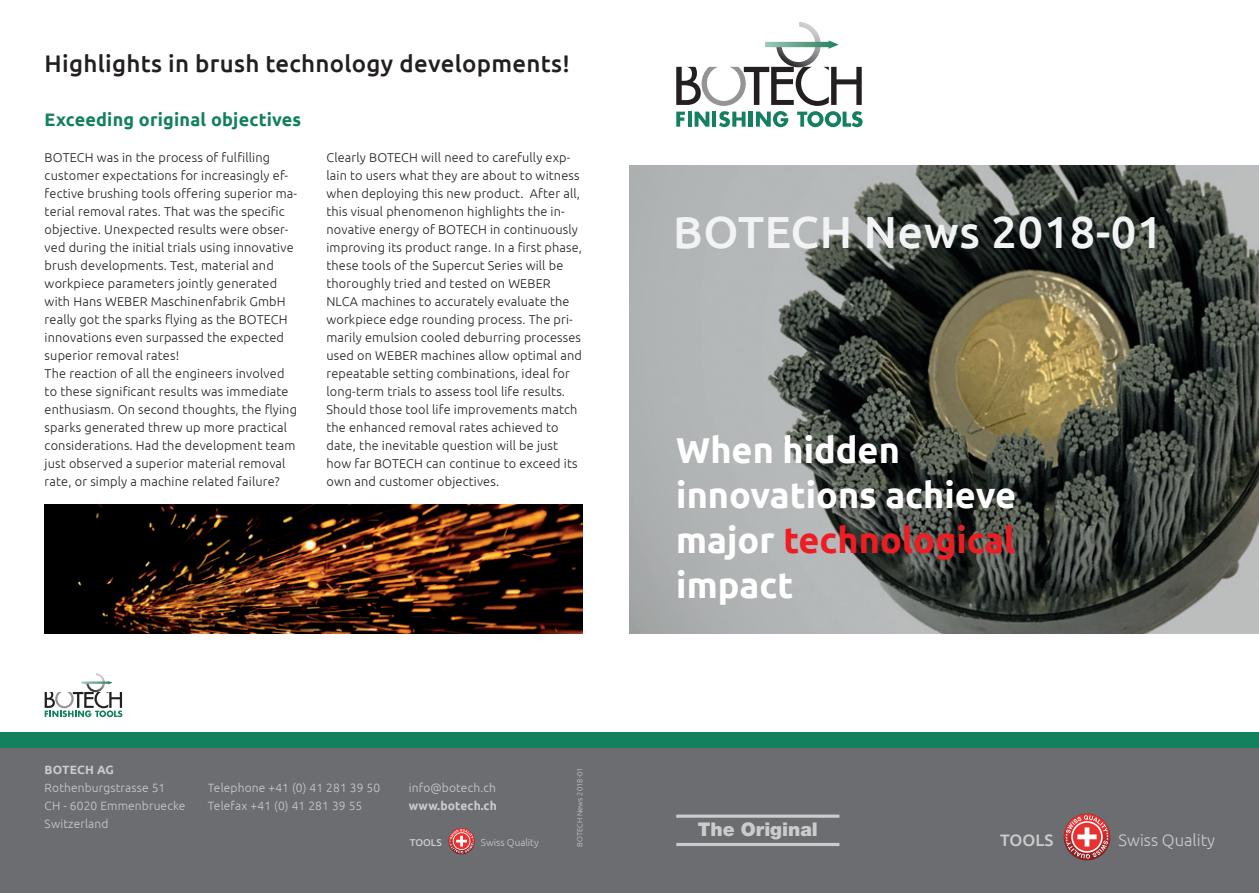
<style>
.page{position:relative;width:1259px;height:893px;background:#fff}
.page>*{position:absolute;margin:0;border:0;box-sizing:border-box;transform-origin:0 0}
.t1{font:500 45px "Ubuntu";letter-spacing:.01em;color:#f2f3f4}
.t2{font:700 36px/45px "Ubuntu";color:#fff}
.t3{font:500 24px "Ubuntu";letter-spacing:.01em;color:#231f20}
.t4{font:900 18.9px "Helvetica Neue";color:#cbccce}
.t5{font:700 18px "Ubuntu";letter-spacing:.01em;color:#13805e}
.t6{font:300 16.65px "Ubuntu";color:#cbccce}
.t7{font:500 16.65px "Ubuntu";color:#cbccce}
.t8{font:300 12.75px/18px "Ubuntu";letter-spacing:.01em;color:#231f20}
.t9{font:300 12px/18px "Ubuntu";letter-spacing:.01em;color:#cbccce}
.t10{font:700 12px "Ubuntu";letter-spacing:.01em;color:#cbccce}
.t11{font:300 9.9px "Ubuntu";color:#cbccce}
.t12{font:500 9.9px "Ubuntu";color:#cbccce}
.t13{font:300 7.5px "Ubuntu";letter-spacing:.01em;color:#cbccce}
.s1{color:#ee1d23}
</style>
<div class="page">
<img style="left:629px;top:166px;width:630px;height:468px">
<div style="left:629px;top:732px;width:630px;height:17px;background:#13805e"></div>
<div style="left:629px;top:748px;width:630px;height:145px;background:#6c6d70"></div>
<svg style="left:676px;top:22px;width:186px;height:105px"></svg>
<div style="left:0;top:732px;width:629px;height:17px;background:#13805e"></div>
<div style="left:0;top:748px;width:629px;height:145px;background:#6c6d70"></div>
<svg style="left:45px;top:673px;width:77px;height:44px"></svg>
<img style="left:45px;top:504px;width:537px;height:130px">
<hr style="left:676px;top:815px;width:163px;height:3px;background:#cbccce">
<hr style="left:676px;top:843px;width:163px;height:3px;background:#cbccce">
<svg style="left:1063px;top:813px;width:47px;height:47px"></svg>
<svg style="left:448px;top:828px;width:27px;height:26px"></svg>
<h3 class="t3" style="left:45px;top:48px;width:526px">Highlights in brush technology developments!</h3>
<h3 class="t5" style="left:45px;top:109px;width:258px">Exceeding original objectives</h3>
<p class="t8" style="left:45px;top:148px;width:254px">BOTECH was in the process of fulfilling customer expectations for increasingly ef&shy;fective brushing tools offering superior ma&shy;terial removal rates. That was the specific objective. Unexpected results were obser&shy;ved during the initial trials using innovative brush developments. Test, material and workpiece parameters jointly generated with Hans WEBER Maschinenfabrik GmbH really got the sparks flying as the BOTECH innovations even surpassed the expected superior removal rates!<br>The reaction of all the engineers involved to these significant results was immediate enthusiasm. On second thoughts, the flying sparks generated threw up more practical considerations. Had the development team just observed a superior material removal rate, or simply a machine related failure?</p>
<p class="t8" style="left:326px;top:148px;width:257px">Clearly BOTECH will need to carefully exp&shy;lain to users what they are about to witness when deploying this new product. After all, this visual phenomenon highlights the in&shy;novative energy of BOTECH in continuously improving its product range. In a first phase, these tools of the Supercut Series will be thoroughly tried and tested on WEBER NLCA machines to accurately evaluate the workpiece edge rounding process. The pri&shy;marily emulsion cooled deburring processes used on WEBER machines allow optimal and repeatable setting combinations, ideal for long-term trials to assess tool life results.<br>Should those tool life improvements match the enhanced removal rates achieved to date, the inevitable question will be just how far BOTECH can continue to exceed its own and customer objectives.</p>
<p class="t10" style="left:45px;top:762px;width:71px">BOTECH AG</p>
<p class="t9" style="left:45px;top:778px;width:142px">Rothenburgstrasse 51<br>CH - 6020 Emmenbruecke<br>Switzerland</p>
<p class="t9" style="left:208px;top:778px;width:174px">Telephone +41 (0) 41 281 39 50<br>Telefax +41 (0) 41 281 39 55</p>
<p class="t9" style="left:409px;top:778px;width:89px">info@botech.ch</p>
<p class="t10" style="left:409px;top:798px;width:90px">www.botech.ch</p>
<p class="t12" style="left:410px;top:837px;width:33px">TOOLS</p>
<p class="t11" style="left:481px;top:837px;width:59px">Swiss Quality</p>
<p class="t13" style="left:575px;top:847px;width:81px;rotate:-90deg">BOTECH News 2018-01</p>
<h1 class="t1" style="left:673px;top:203px;width:490px">BOTECH News 2018-01</h1>
<h2 class="t2" style="left:676px;top:427px;width:341px">When hidden innovations achieve major <span class="s1">technological </span>impact</h2>
<h3 class="t4" style="left:698px;top:818px;width:122px">The Original</h3>
<h3 class="t7" style="left:1000px;top:829px;width:55px">TOOLS</h3>
<h3 class="t6" style="left:1118px;top:830px;width:98px">Swiss Quality</h3>
</div>
